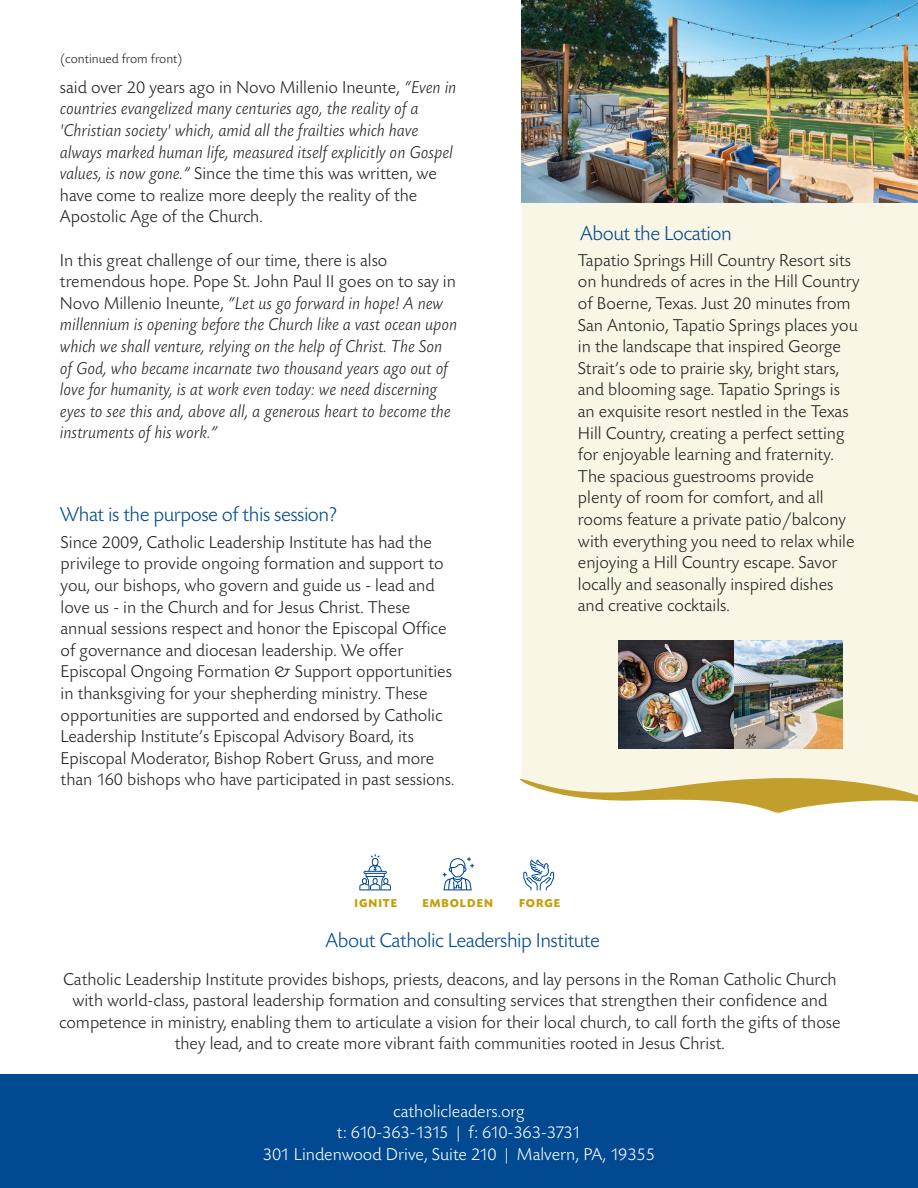
<style>
.page{position:relative;width:918px;height:1188px;background:#fff}
.page>*{position:absolute;margin:0;border:0;box-sizing:border-box;transform-origin:0 0}
.t1{font:300 21px "Today SBOP";letter-spacing:-.025em;color:#014990}
.t2{font:300 18px/21.6px "Today SBOP";color:#231f20}
.t3{font:italic 300 18px/21.6px "Today SBOP";color:#231f20}
.t4{font:300 18px/21.6px "Today SBOP";color:#fff;text-align:center}
.t5{font:300 13.5px "Today SBOP";color:#231f20}
.t6{font:700 12px "Today SBOP";letter-spacing:.08em;color:#c39f06}
.s1{font-style:normal}
</style>
<div class="page">
<div style="left:522px;top:202px;width:396px;height:613px;background:#f9f6e6"></div>
<svg style="left:520px;top:778px;width:398px;height:35px"></svg>
<img style="left:618px;top:640px;width:225px;height:109px">
<div style="left:0;top:1074px;width:918px;height:114px;background:#014990"></div>
<svg style="left:523px;top:860px;width:31px;height:30px"></svg>
<svg style="left:443px;top:857px;width:31px;height:33px"></svg>
<svg style="left:359px;top:854px;width:32px;height:36px"></svg>
<img style="left:522px;top:0;width:396px;height:202px">
<p class="t5" style="left:61px;top:52px;width:123px">(continued from front)</p>
<p class="t3" style="left:60px;top:77px;width:398px"><span class="s1">said over 20 years ago in Novo Millenio Ineunte,</span> “Even in countries evangelized many centuries ago, the reality of a 'Christian society' which, amid all the frailties which have always marked human life, measured itself explicitly on Gospel values, is now gone.” <span class="s1">Since the time this was written, we have come to realize more deeply the reality of the Apostolic Age of the Church.</span></p>
<p class="t3" style="left:60px;top:250px;width:399px"><span class="s1">In this great challenge of our time, there is also tremendous hope. Pope St. John Paul II goes on to say in Novo Millenio Ineunte,</span> “Let us go forward in hope! A new millennium is opening before the Church like a vast ocean upon which we shall venture, relying on the help of Christ. The Son of God, who became incarnate two thousand years ago out of love for humanity, is at work even today: we need discerning eyes to see this and, above all, a generous heart to become the instruments of his work.”</p>
<p class="t1" style="left:60px;top:504px;width:279px">What is the purpose of this session?</p>
<p class="t2" style="left:61px;top:532px;width:396px">Since 2009, Catholic Leadership Institute has had the privilege to provide ongoing formation and support to you, our bishops, who govern and guide us - lead and love us - in the Church and for Jesus Christ. These annual sessions respect and honor the Episcopal Office of governance and diocesan leadership. We offer Episcopal Ongoing Formation &amp; Support opportunities in thanksgiving for your shepherding ministry. These opportunities are supported and endorsed by Catholic Leadership Institute’s Episcopal Advisory Board, its Episcopal Moderator, Bishop Robert Gruss, and more than 160 bishops who have participated in past sessions.</p>
<p class="t1" style="left:580px;top:222px;width:153px">About the Location</p>
<p class="t2" style="left:578px;top:250px;width:283px">Tapatio Springs Hill Country Resort sits on hundreds of acres in the Hill Country of Boerne, Texas. Just 20 minutes from San Antonio, Tapatio Springs places you in the landscape that inspired George Strait’s ode to prairie sky, bright stars, and blooming sage. Tapatio Springs is an exquisite resort nestled in the Texas Hill Country, creating a perfect setting for enjoyable learning and fraternity.<br>The spacious guestrooms provide plenty of room for comfort, and all rooms feature a private patio/balcony with everything you need to relax while enjoying a Hill Country escape. Savor locally and seasonally inspired dishes and creative cocktails.</p>
<p class="t6" style="left:355px;top:896px;width:44px">IGNITE</p>
<p class="t6" style="left:422px;top:896px;width:72px">EMBOLDEN</p>
<p class="t6" style="left:519px;top:896px;width:43px">FORGE</p>
<p class="t1" style="left:326px;top:929px;width:276px">About Catholic Leadership Institute</p>
<p class="t2" style="left:59px;top:969px;width:783px;text-align:center">Catholic Leadership Institute provides bishops, priests, deacons, and lay persons in the Roman Catholic Church with world-class, pastoral leadership formation and consulting services that strengthen their confidence and competence in ministry, enabling them to articulate a vision for their local church, to call forth the gifts of those they lead, and to create more vibrant faith communities rooted in Jesus Christ.</p>
<p class="t4" style="left:263px;top:1101px;width:394px">catholicleaders.org<br>t: 610-363-1315 | f: 610-363-3731<br>301 Lindenwood Drive, Suite 210 | Malvern, PA, 19355</p>
</div>
